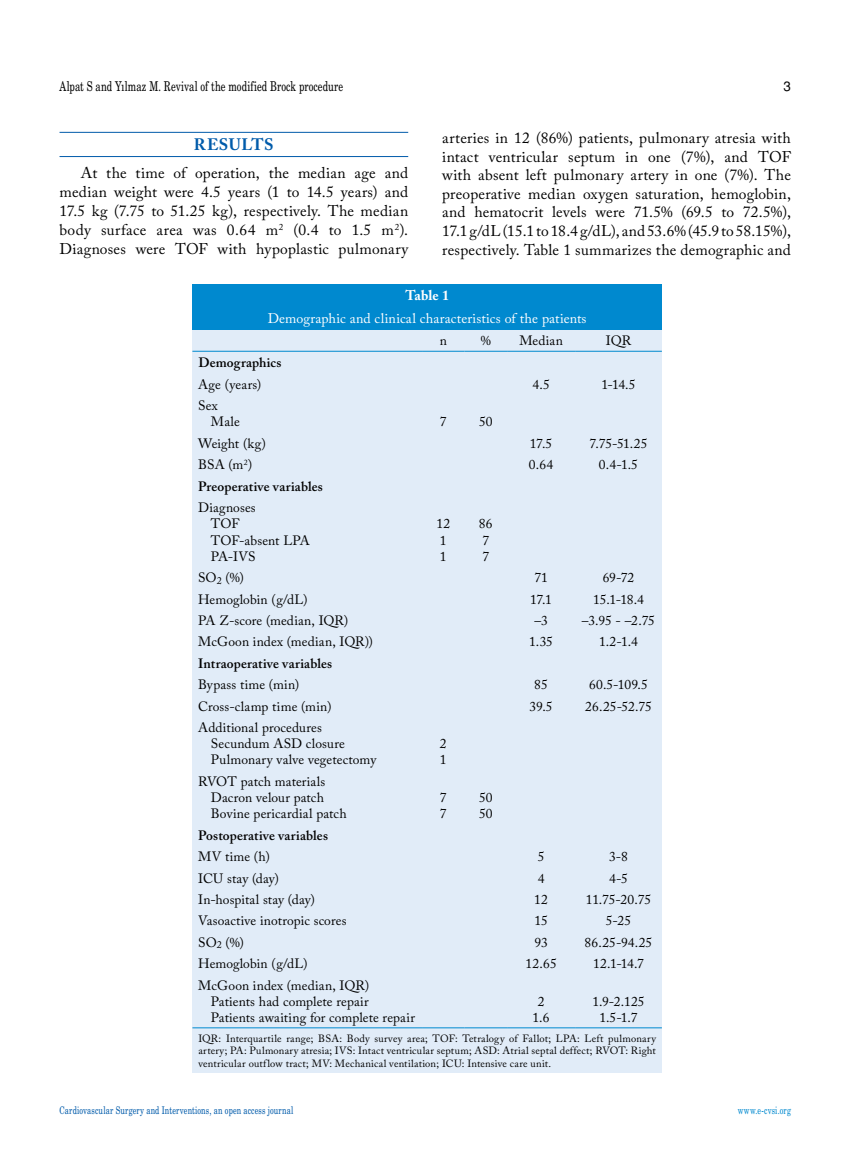
<style>
.page{position:relative;width:859px;height:1170px;background:#fff}
.page>*{position:absolute;margin:0;border:0;box-sizing:border-box;transform-origin:0 0}
.t1{font:700 16.5px "Adobe Caslon Pro";letter-spacing:.03em;color:#005baa}
.t2{font:15.45px/18.6px "Adobe Caslon Pro";letter-spacing:.015em;color:#000;text-align:justify}
.t3{font:13.95px "Adobe Caslon Pro";letter-spacing:.01em;color:#fff}
.t4{font:700 13.95px "Adobe Caslon Pro";color:#fff}
.t5{font:13.5px/16.2px "Adobe Caslon Pro";letter-spacing:.01em;color:#000}
.t6{font:600 13.5px "Adobe Caslon Pro";letter-spacing:.015em;color:#000}
.t7{font:13.5px "Madison Tr";letter-spacing:.01em;color:#000}
.t8{font:13.5px "Helvetica Normal Tr";color:#000}
.t9{font:10.5px/12.6px "Adobe Caslon Pro";letter-spacing:.02em;color:#000;text-align:justify}
.t10{font:10.5px "Madison Tr";letter-spacing:.015em;color:#005baa}
.t11{font:10.5px "Madison Tr";letter-spacing:.015em;color:#0089cf}
</style>
<div class="page">
<hr style="left:60px;top:132px;width:348px;height:1px;background:#005baa">
<hr style="left:60px;top:156px;width:348px;height:1px;background:#005baa">
<div style="left:192px;top:284px;width:470px;height:788px;background:#e1ecf8"></div>
<div style="left:192px;top:284px;width:470px;height:45px;background:#0089cf"></div>
<hr style="left:192px;top:1027px;width:230px;height:1px;background:#0089cf">
<hr style="left:422px;top:1027px;width:43px;height:1px;background:#0089cf">
<hr style="left:465px;top:1027px;width:42px;height:1px;background:#0089cf">
<hr style="left:507px;top:1027px;width:68px;height:1px;background:#0089cf">
<hr style="left:575px;top:1027px;width:87px;height:1px;background:#0089cf">
<hr style="left:192px;top:351px;width:230px;height:1px;background:#0089cf">
<hr style="left:422px;top:351px;width:43px;height:1px;background:#0089cf">
<hr style="left:465px;top:351px;width:42px;height:1px;background:#0089cf">
<hr style="left:507px;top:351px;width:68px;height:1px;background:#0089cf">
<hr style="left:575px;top:351px;width:87px;height:1px;background:#0089cf">
<p class="t7" style="left:60px;top:78px;width:285px">Alpat S and Yılmaz M. Revival of the modified Brock procedure</p>
<p class="t8" style="left:783px;top:78px;width:9px">3</p>
<p class="t2" style="left:442px;top:129px;width:350px">arteries in 12 (86%) patients, pulmonary atresia with intact ventricular septum in one (7%), and TOF with absent left pulmonary artery in one (7%). The preoperative median oxygen saturation, hemoglobin, and hematocrit levels were 71.5% (69.5 to 72.5%), 17.1 g/dL (15.1 to 18.4 g/dL), and 53.6% (45.9 to 58.15%), respectively. Table 1 summarizes the demographic and</p>
<p class="t4" style="left:405px;top:287px;width:45px">Table 1</p>
<p class="t3" style="left:268px;top:310px;width:320px">Demographic and clinical characteristics of the patients</p>
<p class="t5" style="left:440px;top:332px;width:9px">n</p>
<p class="t5" style="left:481px;top:332px;width:12px">%</p>
<p class="t5" style="left:519px;top:332px;width:45px">Median</p>
<p class="t5" style="left:606px;top:332px;width:27px">IQR</p>
<p class="t6" style="left:198px;top:354px;width:85px">Demographics</p>
<p class="t5" style="left:198px;top:376px;width:65px">Age (years)</p>
<p class="t5" style="left:532px;top:376px;width:19px">4.5</p>
<p class="t5" style="left:601px;top:376px;width:36px">1-14.5</p>
<p class="t5" style="left:211px;top:397px;width:30px;text-indent:-13px">Sex<br>Male</p>
<p class="t1" style="left:194px;top:135px;width:81px">RESULTS</p>
<p class="t2" style="left:60px;top:163px;width:350px;line-height:19px;text-indent:21px">At the time of operation, the median age and median weight were 4.5 years (1 to 14.5 years) and 17.5 kg (7.75 to 51.25 kg), respectively. The median body surface area was 0.64 m<sup>2</sup> (0.4 to 1.5 m<sup>2</sup>).<br>Diagnoses were TOF with hypoplastic pulmonary</p>
<p class="t5" style="left:440px;top:413px;width:8px">7</p>
<p class="t5" style="left:479px;top:413px;width:15px">50</p>
<p class="t5" style="left:198px;top:435px;width:69px">Weight (kg)</p>
<p class="t5" style="left:530px;top:435px;width:24px">17.5</p>
<p class="t5" style="left:590px;top:435px;width:59px">7.75-51.25</p>
<p class="t5" style="left:198px;top:456px;width:56px">BSA (m<sup>2</sup>)</p>
<p class="t5" style="left:529px;top:456px;width:26px">0.64</p>
<p class="t5" style="left:599px;top:456px;width:41px">0.4-1.5</p>
<p class="t6" style="left:198px;top:478px;width:126px">Preoperative variables</p>
<p class="t5" style="left:211px;top:499px;width:101px;text-indent:-13px">Diagnoses<br>TOF<br>TOF-absent LPA<br>PA-IVS</p>
<p class="t5" style="left:436px;top:515px;width:15px">12<br>1<br>1</p>
<p class="t5" style="left:479px;top:515px;width:15px">86<br>7<br>7</p>
<p class="t5" style="left:198px;top:569px;width:47px">SO<sub>2</sub> (%)</p>
<p class="t5" style="left:534px;top:569px;width:15px">71</p>
<p class="t5" style="left:603px;top:569px;width:33px">69-72</p>
<p class="t5" style="left:198px;top:590px;width:111px">Hemoglobin (g/dL)</p>
<p class="t5" style="left:530px;top:590px;width:23px">17.1</p>
<p class="t5" style="left:593px;top:590px;width:52px">15.1-18.4</p>
<p class="t5" style="left:198px;top:612px;width:152px">PA Z-score (median, IQR)</p>
<p class="t5" style="left:534px;top:612px;width:15px">–3</p>
<p class="t5" style="left:582px;top:612px;width:75px">–3.95 - –2.75</p>
<p class="t5" style="left:198px;top:633px;width:176px">McGoon index (median, IQR))</p>
<p class="t5" style="left:529px;top:633px;width:25px">1.35</p>
<p class="t5" style="left:599px;top:633px;width:40px">1.2-1.4</p>
<p class="t6" style="left:198px;top:655px;width:135px">Intraoperative variables</p>
<p class="t5" style="left:198px;top:676px;width:103px">Bypass time (min)</p>
<p class="t5" style="left:534px;top:676px;width:15px">85</p>
<p class="t5" style="left:589px;top:676px;width:60px">60.5-109.5</p>
<p class="t5" style="left:198px;top:697px;width:135px">Cross-clamp time (min)</p>
<p class="t5" style="left:529px;top:697px;width:25px">39.5</p>
<p class="t5" style="left:585px;top:697px;width:68px">26.25-52.75</p>
<p class="t5" style="left:211px;top:719px;width:167px;text-indent:-13px">Additional procedures<br>Secundum ASD closure<br>Pulmonary valve vegetectomy</p>
<p class="t5" style="left:440px;top:735px;width:8px">2<br>1</p>
<p class="t5" style="left:211px;top:773px;width:137px;text-indent:-13px">RVOT patch materials<br>Dacron velour patch<br>Bovine pericardial patch</p>
<p class="t5" style="left:440px;top:789px;width:8px">7<br>7</p>
<p class="t5" style="left:479px;top:789px;width:15px">50<br>50</p>
<p class="t6" style="left:198px;top:827px;width:131px">Postoperative variables</p>
<p class="t5" style="left:198px;top:848px;width:73px">MV time (h)</p>
<p class="t5" style="left:538px;top:848px;width:8px">5</p>
<p class="t5" style="left:609px;top:848px;width:21px">3-8</p>
<p class="t5" style="left:198px;top:869px;width:82px">ICU stay (day)</p>
<p class="t5" style="left:538px;top:869px;width:8px">4</p>
<p class="t5" style="left:609px;top:869px;width:20px">4-5</p>
<p class="t5" style="left:198px;top:891px;width:118px">In-hospital stay (day)</p>
<p class="t5" style="left:534px;top:891px;width:15px">12</p>
<p class="t5" style="left:586px;top:891px;width:67px">11.75-20.75</p>
<p class="t5" style="left:198px;top:912px;width:150px">Vasoactive inotropic scores</p>
<p class="t5" style="left:534px;top:912px;width:15px">15</p>
<p class="t5" style="left:606px;top:912px;width:27px">5-25</p>
<p class="t5" style="left:198px;top:934px;width:47px">SO<sub>2</sub> (%)</p>
<p class="t5" style="left:534px;top:934px;width:15px">93</p>
<p class="t5" style="left:585px;top:934px;width:69px">86.25-94.25</p>
<p class="t5" style="left:198px;top:955px;width:111px">Hemoglobin (g/dL)</p>
<p class="t5" style="left:525px;top:955px;width:33px">12.65</p>
<p class="t5" style="left:593px;top:955px;width:53px">12.1-14.7</p>
<p class="t5" style="left:211px;top:976px;width:206px;text-indent:-13px">McGoon index (median, IQR)<br>Patients had complete repair<br>Patients awaiting for complete repair</p>
<p class="t5" style="left:533px;top:993px;width:19px;text-align:center">2<br>1.6</p>
<p class="t5" style="left:592px;top:993px;width:54px;text-align:center">1.9-2.125<br>1.5-1.7</p>
<p class="t9" style="left:198px;top:1031px;width:459px">IQR: Interquartile range; BSA: Body survey area; TOF: Tetralogy of Fallot; LPA: Left pulmonary artery; PA: Pulmonary atresia; IVS: Intact ventricular septum; ASD: Atrial septal deffect; RVOT: Right ventricular outflow tract; MV: Mechanical ventilation; ICU: Intensive care unit.</p>
<p class="t10" style="left:60px;top:1103px;width:235px">Cardiovascular Surgery and Interventions, an open access journal</p>
<p class="t11" style="left:738px;top:1103px;width:55px">www.e-cvsi.org</p>
</div>
